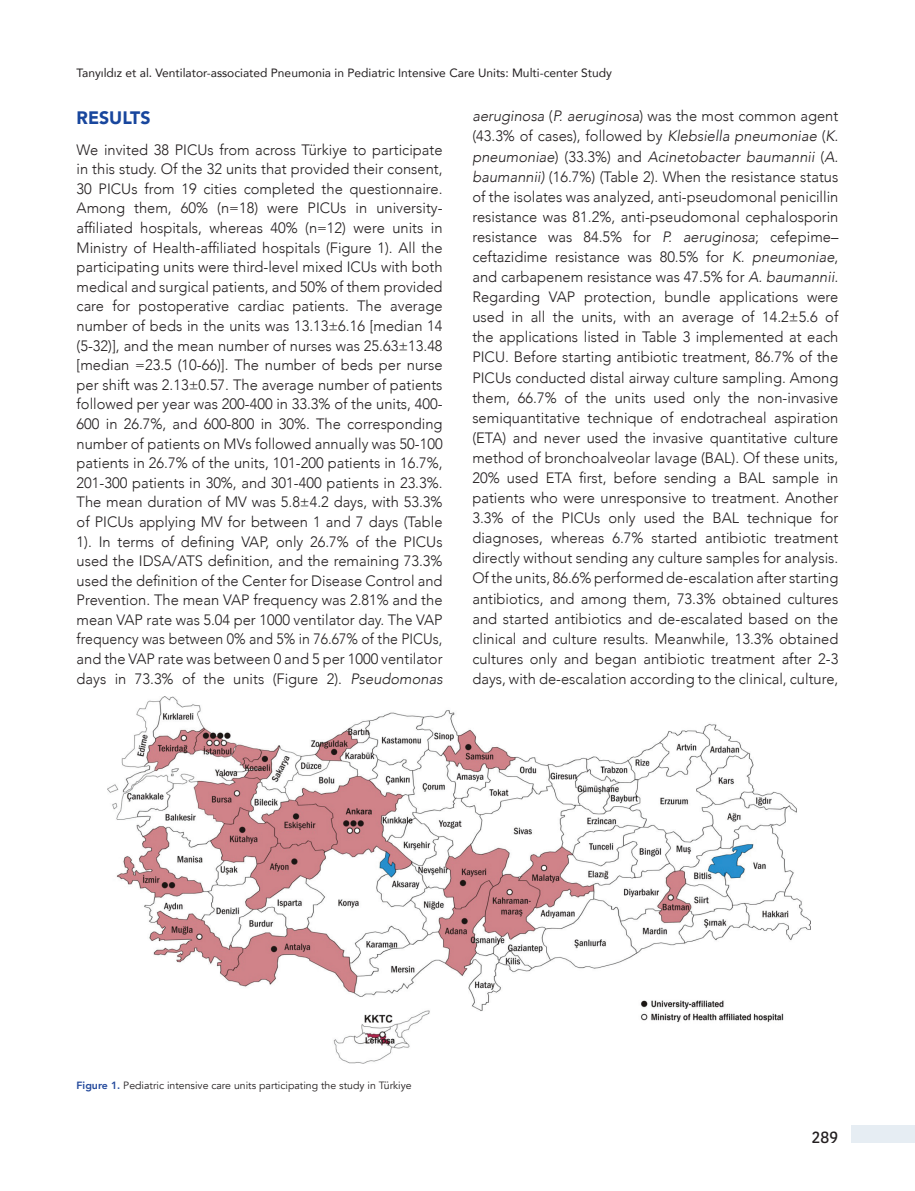
<style>
.page{position:relative;width:915px;height:1191px;background:#fff}
.page>*{position:absolute;margin:0;border:0;box-sizing:border-box;transform-origin:0 0}
.t1{font:900 18px "Avenir";color:#18469d}
.t2{font:500 16.5px "Kohinoor Devanagari";color:#231f20}
.t3{font:300 15px/20.1px "Avenir";color:#231f20;text-align:justify}
.t4{font:12px "Avenir";color:#231f20}
.t5{font:10.5px "Avenir";color:#231f20}
.s1{font-style:italic}
.s2{font-weight:800;color:#22489b}
</style>
<div class="page">
<div style="left:850px;top:1125px;width:64px;height:17px;background:#e6edf3"></div>
<img style="left:107px;top:697px;width:702px;height:366px">
<p class="t4" style="left:77px;top:64px;width:536px">Tanyıldız et al. Ventilator-associated Pneumonia in Pediatric Intensive Care Units: Multi-center Study</p>
<p class="t1" style="left:77px;top:103px;width:75px">RESULTS</p>
<p class="t3" style="left:77px;top:140px;width:367px;line-height:19.6px">We invited 38 PICUs from across Türkiye to participate in this study. Of the 32 units that provided their consent, 30 PICUs from 19 cities completed the questionnaire.<br>Among them, 60% (n=18) were PICUs in university&shy;affiliated hospitals, whereas 40% (n=12) were units in Ministry of Health-affiliated hospitals (Figure 1). All the participating units were third-level mixed ICUs with both medical and surgical patients, and 50% of them provided care for postoperative cardiac patients. The average number of beds in the units was 13.13±6.16 [median 14 (5-32)], and the mean number of nurses was 25.63±13.48 [median =23.5 (10-66)]. The number of beds per nurse per shift was 2.13±0.57. The average number of patients followed per year was 200-400 in 33.3% of the units, 400- 600 in 26.7%, and 600-800 in 30%. The corresponding number of patients on MVs followed annually was 50-100 patients in 26.7% of the units, 101-200 patients in 16.7%, 201-300 patients in 30%, and 301-400 patients in 23.3%.<br>The mean duration of MV was 5.8±4.2 days, with 53.3% of PICUs applying MV for between 1 and 7 days (Table 1). In terms of defining VAP, only 26.7% of the PICUs used the IDSA/ATS definition, and the remaining 73.3% used the definition of the Center for Disease Control and Prevention. The mean VAP frequency was 2.81% and the mean VAP rate was 5.04 per 1000 ventilator day. The VAP frequency was between 0% and 5% in 76.67% of the PICUs, and the VAP rate was between 0 and 5 per 1000 ventilator days in 73.3% of the units (Figure 2). <span class="s1">Pseudomonas</span></p>
<p class="t3" style="left:472px;top:106px;width:367px"><span class="s1">aeruginosa</span> (<span class="s1">P. aeruginosa</span>) was the most common agent (43.3% of cases), followed by <span class="s1">Klebsiella pneumoniae</span> (<span class="s1">K. pneumoniae</span>) (33.3%) and <span class="s1">Acinetobacter baumannii</span> (<span class="s1">A. baumannii)</span> (16.7%) (Table 2). When the resistance status of the isolates was analyzed, anti-pseudomonal penicillin resistance was 81.2%, anti-pseudomonal cephalosporin resistance was 84.5% for <span class="s1">P. aeruginosa</span>; cefepime– ceftazidime resistance was 80.5% for <span class="s1">K. pneumoniae</span>, and carbapenem resistance was 47.5% for <span class="s1">A. baumannii.<br></span>Regarding VAP protection, bundle applications were used in all the units, with an average of 14.2±5.6 of the applications listed in Table 3 implemented at each PICU. Before starting antibiotic treatment, 86.7% of the PICUs conducted distal airway culture sampling. Among them, 66.7% of the units used only the non-invasive semiquantitative technique of endotracheal aspiration (ETA) and never used the invasive quantitative culture method of bronchoalveolar lavage (BAL). Of these units, 20% used ETA first, before sending a BAL sample in patients who were unresponsive to treatment. Another 3.3% of the PICUs only used the BAL technique for diagnoses, whereas 6.7% started antibiotic treatment directly without sending any culture samples for analysis.<br>Of the units, 86.6% performed de-escalation after starting antibiotics, and among them, 73.3% obtained cultures and started antibiotics and de-escalated based on the clinical and culture results. Meanwhile, 13.3% obtained cultures only and began antibiotic treatment after 2-3 days, with de-escalation according to the clinical, culture,</p>
<p class="t5" style="left:77px;top:1079px;width:336px"><span class="s2">Figure 1.</span> Pediatric intensive care units participating the study in Türkiye</p>
<p class="t2" style="left:811px;top:1127px;width:28px">289</p>
</div>
